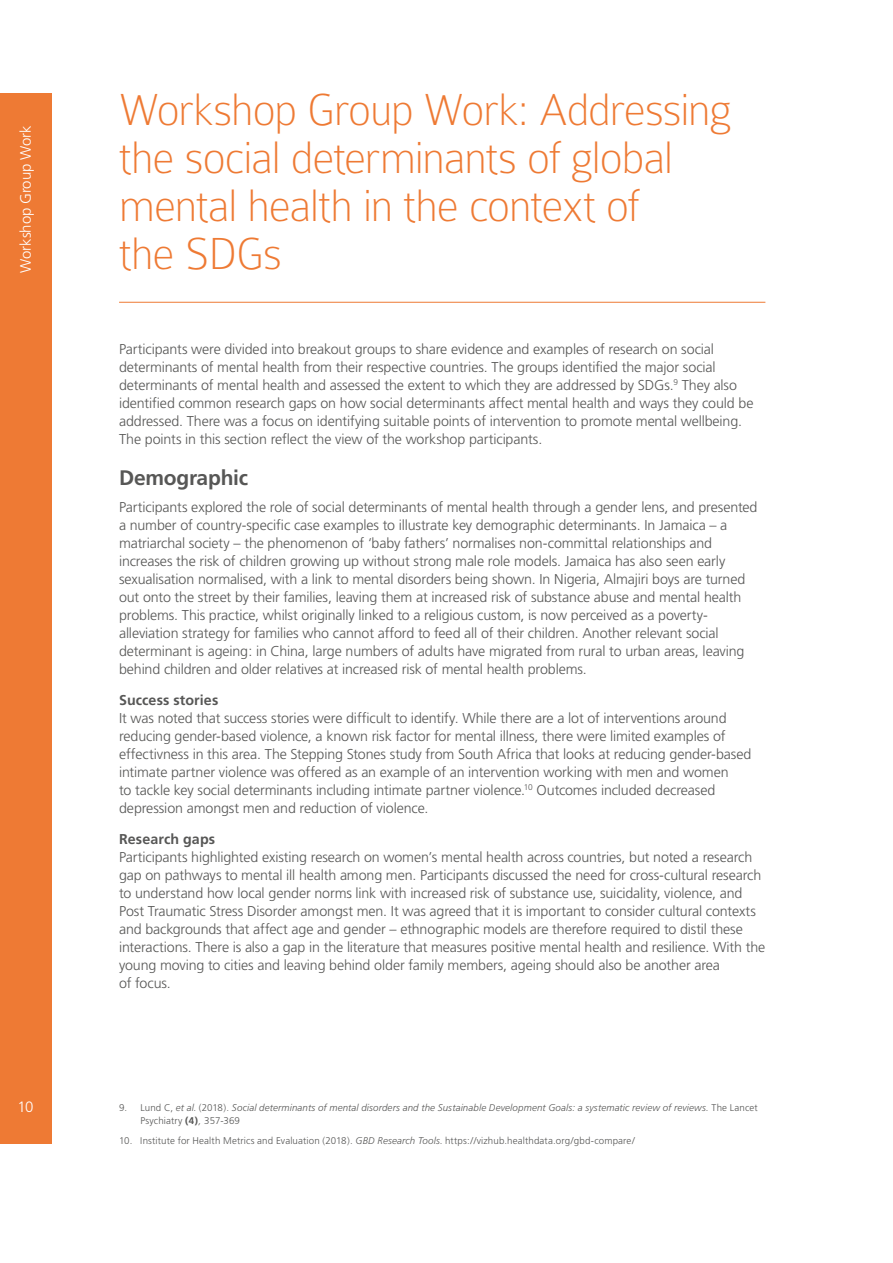
<style>
.page{position:relative;width:893px;height:1263px;background:#fff}
.page>*{position:absolute;margin:0;border:0;box-sizing:border-box;transform-origin:0 0}
.t1{font:100 48px/48px "Colaborate";letter-spacing:-.02em;color:#ee7a34}
.t2{font:700 21px "Frutiger";letter-spacing:-.015em;color:#575756}
.t3{font:300 15px "Frutiger";letter-spacing:-.01em;color:#fff}
.t4{font:300 14.25px/18px "Frutiger";letter-spacing:-.01em;color:#575756}
.t5{font:700 14.25px "Frutiger";letter-spacing:.01em;color:#575756}
.t6{font:italic 300 9.75px/13.5px "Frutiger";letter-spacing:.015em;color:#575756}
.t7{font:300 9.75px "Frutiger";letter-spacing:.015em;color:#575756}
.s1{font-style:normal}
.s2{font-weight:700;font-style:normal}
.s3{font-style:italic}
</style>
<div class="page">
<hr style="left:119px;top:302px;width:646px;height:1px;background:#ee7a34">
<div style="left:0;top:94px;width:51px;height:1050px;background:#ee7a34"></div>
<p class="t3" style="left:17px;top:273px;width:148px;rotate:-90deg">Workshop Group Work</p>
<h1 class="t1" style="left:119px;top:86px;width:614px">Workshop Group Work: Addressing the social determinants of global mental health in the context of<br>the SDGs</h1>
<p class="t4" style="left:119px;top:340px;width:636px">Participants were divided into breakout groups to share evidence and examples of research on social determinants of mental health from their respective countries. The groups identified the major social determinants of mental health and assessed the extent to which they are addressed by SDGs.<sup>9</sup> They also identified common research gaps on how social determinants affect mental health and ways they could be addressed. There was a focus on identifying suitable points of intervention to promote mental wellbeing.<br>The points in this section reflect the view of the workshop participants.</p>
<h2 class="t2" style="left:119px;top:466px;width:130px">Demographic</h2>
<p class="t4" style="left:119px;top:498px;width:640px">Participants explored the role of social determinants of mental health through a gender lens, and presented a number of country-specific case examples to illustrate key demographic determinants. In Jamaica – a matriarchal society – the phenomenon of ‘baby fathers’ normalises non-committal relationships and increases the risk of children growing up without strong male role models. Jamaica has also seen early sexualisation normalised, with a link to mental disorders being shown. In Nigeria, Almajiri boys are turned out onto the street by their families, leaving them at increased risk of substance abuse and mental health problems. This practice, whilst originally linked to a religious custom, is now perceived as a poverty&shy;alleviation strategy for families who cannot afford to feed all of their children. Another relevant social determinant is ageing: in China, large numbers of adults have migrated from rural to urban areas, leaving behind children and older relatives at increased risk of mental health problems.</p>
<p class="t5" style="left:119px;top:691px;width:101px">Success stories</p>
<p class="t4" style="left:119px;top:709px;width:634px">It was noted that success stories were difficult to identify. While there are a lot of interventions around reducing gender-based violence, a known risk factor for mental illness, there were limited examples of effectivness in this area. The Stepping Stones study from South Africa that looks at reducing gender-based intimate partner violence was offered as an example of an intervention working with men and women<br>to tackle key social determinants including intimate partner violence.<sup>10</sup> Outcomes included decreased depression amongst men and reduction of violence.</p>
<p class="t5" style="left:119px;top:830px;width:98px">Research gaps</p>
<p class="t4" style="left:119px;top:847px;width:648px">Participants highlighted existing research on women’s mental health across countries, but noted a research gap on pathways to mental ill health among men. Participants discussed the need for cross-cultural research to understand how local gender norms link with increased risk of substance use, suicidality, violence, and Post Traumatic Stress Disorder amongst men. It was agreed that it is important to consider cultural contexts and backgrounds that affect age and gender – ethnographic models are therefore required to distil these interactions. There is also a gap in the literature that measures positive mental health and resilience. With the young moving to cities and leaving behind older family members, ageing should also be another area<br>of focus.</p>
<p class="t3" style="left:18px;top:1098px;width:18px">10</p>
<p class="t6" style="left:140px;top:1100px;width:619px;text-indent:-21px"><span class="s1">9. Lund C,</span> et al<span class="s1">. (2018).</span> Social determinants of mental disorders and the Sustainable Development Goals: a systematic review of reviews. <span class="s1">The Lancet<br>Psychiatry</span> <span class="s2">(4)</span>, <span class="s1">357-369</span></p>
<p class="t7" style="left:119px;top:1135px;width:517px">10. Institute for Health Metrics and Evaluation (2018). <span class="s3">GBD Research Tools</span>. https://vizhub.healthdata.org/gbd-compare/</p>
</div>
